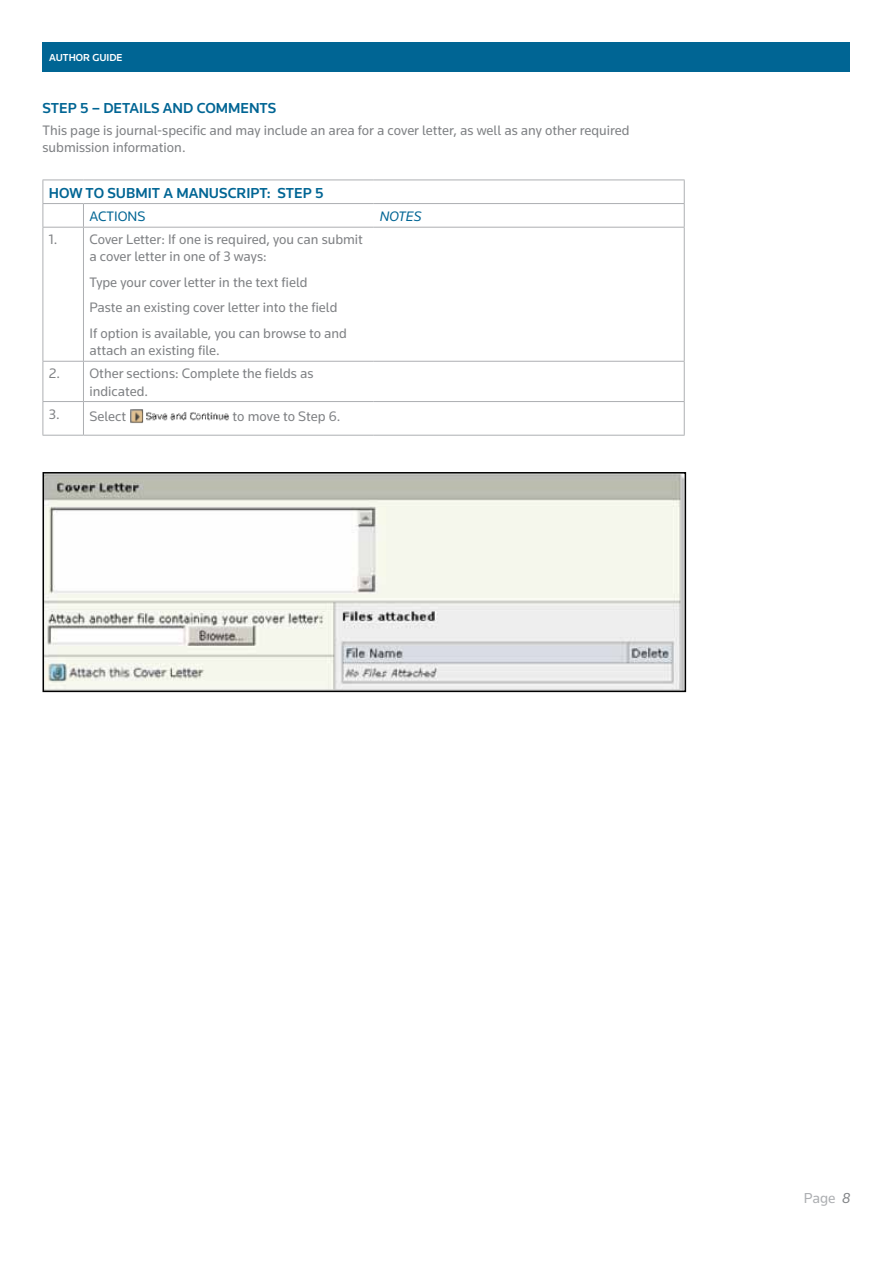
<style>
.page{position:relative;width:893px;height:1263px;background:#fff}
.page>*{position:absolute;margin:0;border:0;box-sizing:border-box;transform-origin:0 0}
.t1{font:500 15px "Knowledge";color:#006594}
.t2{font:15px "Knowledge";color:#adafb2}
.t3{font:14.25px/17.2px "Knowledge";color:#808285}
.t4{font:14.25px "Knowledge";color:#006594}
.t5{font:italic 14.25px "Knowledge";color:#006594}
.t6{font:500 10.5px "Knowledge";color:#fff}
.s1{font-style:italic;color:#808285}
</style>
<div class="page">
<div style="left:43px;top:43px;width:807px;height:29px;background:#006594"></div>
<hr style="left:43px;top:180px;width:40px;height:1px;background:#adafb2">
<hr style="left:83px;top:180px;width:291px;height:1px;background:#adafb2">
<hr style="left:374px;top:180px;width:311px;height:1px;background:#adafb2">
<hr style="left:43px;top:203px;width:40px;height:1px;background:#adafb2">
<svg style="left:43px;top:180px;width:1px;height:47px"></svg>
<hr style="left:83px;top:203px;width:291px;height:1px;background:#adafb2">
<svg style="left:83px;top:204px;width:1px;height:23px"></svg>
<hr style="left:374px;top:203px;width:311px;height:1px;background:#adafb2">
<svg style="left:684px;top:180px;width:1px;height:47px"></svg>
<hr style="left:43px;top:227px;width:40px;height:1px;background:#adafb2">
<hr style="left:43px;top:228px;width:1px;height:133px;background:#adafb2">
<hr style="left:83px;top:227px;width:291px;height:1px;background:#adafb2">
<hr style="left:83px;top:228px;width:1px;height:133px;background:#adafb2">
<hr style="left:374px;top:227px;width:311px;height:1px;background:#adafb2">
<hr style="left:684px;top:228px;width:1px;height:133px;background:#adafb2">
<hr style="left:43px;top:361px;width:40px;height:1px;background:#adafb2">
<hr style="left:43px;top:362px;width:1px;height:39px;background:#adafb2">
<hr style="left:83px;top:361px;width:291px;height:1px;background:#adafb2">
<hr style="left:83px;top:362px;width:1px;height:39px;background:#adafb2">
<hr style="left:374px;top:361px;width:311px;height:1px;background:#adafb2">
<hr style="left:684px;top:362px;width:1px;height:39px;background:#adafb2">
<hr style="left:43px;top:401px;width:40px;height:1px;background:#adafb2">
<hr style="left:43px;top:402px;width:1px;height:33px;background:#adafb2">
<hr style="left:83px;top:401px;width:291px;height:1px;background:#adafb2">
<hr style="left:83px;top:402px;width:1px;height:33px;background:#adafb2">
<hr style="left:374px;top:401px;width:311px;height:1px;background:#adafb2">
<hr style="left:684px;top:402px;width:1px;height:33px;background:#adafb2">
<hr style="left:43px;top:435px;width:40px;height:1px;background:#adafb2">
<hr style="left:83px;top:435px;width:291px;height:1px;background:#adafb2">
<hr style="left:374px;top:435px;width:311px;height:1px;background:#adafb2">
<img style="left:130px;top:409px;width:99px;height:14px">
<img style="left:46px;top:475px;width:637px;height:214px">
<div style="left:43px;top:472px;width:643px;height:220px;border:2px solid #000"></div>
<p class="t6" style="left:49px;top:51px;width:75px">AUTHOR GUIDE</p>
<p class="t1" style="left:43px;top:99px;width:88px">STEP 5 – DETAILS</p>
<p class="t1" style="left:163px;top:99px;width:11px">AND</p>
<p class="t1" style="left:197px;top:99px;width:21px">COMM</p>
<p class="t1" style="left:241px;top:99px;width:19px">ENTS</p>
<p class="t3" style="left:43px;top:121px;width:588px">This page is journal-specific and may include an area for a cover letter, as well as any other required submission information.</p>
<p class="t1" style="left:49px;top:183px;width:96px">HOW TO SUBMIT</p>
<p class="t1" style="left:163px;top:183px;width:36px">A MANUSCRIPT</p>
<p class="t1" style="left:267px;top:183px;width:58px">: STEP 5</p>
<p class="t4" style="left:89px;top:207px;width:58px">ACTIONS</p>
<p class="t5" style="left:380px;top:207px;width:43px">NOTES</p>
<p class="t3" style="left:89px;top:231px;width:275px;text-indent:-41px">1. Cover Letter: If one is required, you can submit a cover letter in one of 3 ways:</p>
<p class="t3" style="left:89px;top:269px;width:259px;line-height:25.5px">Type your cover letter in the text field<br>Paste an existing cover letter into the field<br>If option is available, you can browse to and</p>
<p class="t3" style="left:89px;top:342px;width:132px">attach an existing file.</p>
<p class="t3" style="left:89px;top:365px;width:226px;text-indent:-41px">2. Other sections: Complete the fields as indicated.</p>
<p class="t3" style="left:49px;top:407px;width:79px">3. Select</p>
<p class="t3" style="left:233px;top:407px;width:109px">to move to Step 6.</p>
<p class="t2" style="left:804px;top:1188px;width:48px">Page <span class="s1">8</span></p>
</div>
